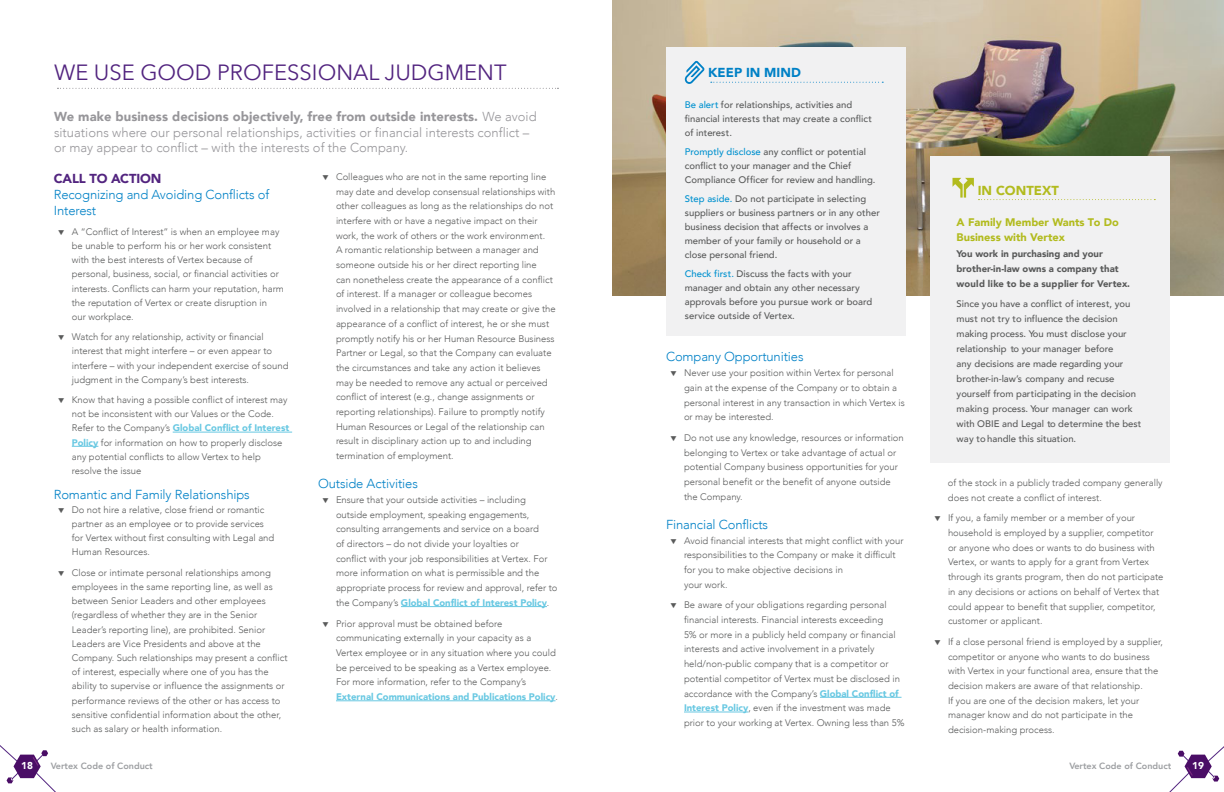
<style>
.page{position:relative;width:1224px;height:792px;background:#fff}
.page>*{position:absolute;margin:0;border:0;box-sizing:border-box;transform-origin:0 0}
.t1{font:22px "Avenir Next";color:#52247f}
.t2{font:300 13px/15.6px "Avenir";color:#97969a}
.t3{font:300 13px/15.6px "Avenir";letter-spacing:-.01em;color:#0081c6}
.t4{font:900 13px "Avenir";letter-spacing:-.01em;color:#52247f}
.t5{font:900 13px "Avenir";color:#0081c6}
.t6{font:900 13px "Avenir";color:#b2bb1e}
.t7{font:900 11px/15px "Avenir";color:#b2bb1e}
.t8{font:900 10px "Avenir";color:#fff}
.t9{font:300 9.5px/14.7px "Avenir";color:#595a5a}
.t10{font:500 9.5px/14px "Avenir";color:#595a5a}
.t11{font:900 9.5px/15px "Avenir";color:#595a5a}
.t12{font:800 9px "Avenir";color:#9d9fa2}
.s1{font-weight:900}
.s2{font-weight:900;color:#68c8e2}
.s3{color:#0091cf}
</style>
<div class="page">
<svg style="left:0;top:745px;width:56px;height:47px"></svg>
<svg style="left:1169px;top:746px;width:55px;height:46px"></svg>
<hr style="left:173px;top:432px;width:119px;height:1px;background:#68c8e2">
<svg style="left:72px;top:446px;width:26px;height:1px"></svg>
<svg style="left:57px;top:88px;width:502px;height:1px"></svg>
<hr style="left:820px;top:697px;width:82px;height:1px;background:#68c8e2">
<hr style="left:684px;top:712px;width:64px;height:1px;background:#68c8e2">
<img style="left:612px;top:0;width:612px;height:296px">
<div style="left:930px;top:156px;width:240px;height:307px;background:#f1f1f2"></div>
<svg style="left:953px;top:178px;width:202px;height:22px"></svg>
<div style="left:666px;top:47px;width:240px;height:289px;background:#f1f1f2"></div>
<svg style="left:711px;top:82px;width:172px;height:1px"></svg>
<svg style="left:685px;top:61px;width:19px;height:23px"></svg>
<hr style="left:401px;top:606px;width:146px;height:1px;background:#68c8e2">
<hr style="left:336px;top:701px;width:220px;height:1px;background:#68c8e2">
<h1 class="t1" style="left:54px;top:53px;width:454px">WE USE GOOD PROFESSIONAL JUDGMENT</h1>
<h2 class="t2" style="left:54px;top:109px;width:484px"><span class="s1">We make business decisions objectively, free from outside interests.</span> We avoid situations where our personal relationships, activities or financial interests conflict – or may appear to conflict – with the interests of the Company.</h2>
<h2 class="t4" style="left:54px;top:168px;width:109px">CALL TO ACTION</h2>
<h2 class="t3" style="left:54px;top:187px;width:217px">Recognizing and Avoiding Conflicts of<br>Interest</h2>
<p class="t9" style="left:72px;top:224px;width:214px;line-height:14.2px;text-indent:-13px">▼ A “Conflict of Interest” is when an employee may be unable to perform his or her work consistent with the best interests of Vertex because of personal, business, social, or financial activities or interests. Conflicts can harm your reputation, harm the reputation of Vertex or create disruption in<br>our workplace.</p>
<p class="t9" style="left:72px;top:330px;width:218px;line-height:14.2px;text-indent:-13px">▼ Watch for any relationship, activity or financial interest that might interfere – or even appear to interfere – with your independent exercise of sound judgment in the Company’s best interests.</p>
<p class="t9" style="left:72px;top:393px;width:219px;line-height:14.2px;text-indent:-13px">▼ Know that having a possible conflict of interest may not be inconsistent with our Values or the Code.<br>Refer to the Company’s <span class="s2">Global Conflict of Interest Policy</span> for information on how to properly disclose any potential conflicts to allow Vertex to help resolve the issue</p>
<h2 class="t3" style="left:54px;top:486px;width:197px">Romantic and Family Relationships</h2>
<p class="t9" style="left:72px;top:503px;width:204px;line-height:14.2px;text-indent:-13px">▼ Do not hire a relative, close friend or romantic partner as an employee or to provide services for Vertex without first consulting with Legal and Human Resources.</p>
<p class="t9" style="left:72px;top:565px;width:217px;line-height:14.2px;text-indent:-13px">▼ Close or intimate personal relationships among employees in the same reporting line, as well as between Senior Leaders and other employees (regardless of whether they are in the Senior Leader’s reporting line), are prohibited. Senior Leaders are Vice Presidents and above at the Company. Such relationships may present a conflict of interest, especially where one of you has the ability to supervise or influence the assignments or performance reviews of the other or has access to sensitive confidential information about the other, such as salary or health information.</p>
<p class="t9" style="left:336px;top:169px;width:221px;text-indent:-13px">▼ Colleagues who are not in the same reporting line may date and develop consensual relationships with other colleagues as long as the relationships do not interfere with or have a negative impact on their work, the work of others or the work environment.<br>A romantic relationship between a manager and someone outside his or her direct reporting line<br>can nonetheless create the appearance of a conflict of interest. If a manager or colleague becomes involved in a relationship that may create or give the appearance of a conflict of interest, he or she must promptly notify his or her Human Resource Business Partner or Legal, so that the Company can evaluate the circumstances and take any action it believes may be needed to remove any actual or perceived conflict of interest (e.g., change assignments or reporting relationships). Failure to promptly notify Human Resources or Legal of the relationship can result in disciplinary action up to and including termination of employment.</p>
<h2 class="t3" style="left:318px;top:476px;width:101px">Outside Activities</h2>
<p class="t9" style="left:336px;top:492px;width:223px;text-indent:-13px">▼ Ensure that your outside activities – including outside employment, speaking engagements, consulting arrangements and service on a board<br>of directors – do not divide your loyalties or<br>conflict with your job responsibilities at Vertex. For more information on what is permissible and the appropriate process for review and approval, refer to the Company’s <span class="s2">Global Conflict of Interest Policy</span>.</p>
<p class="t9" style="left:336px;top:616px;width:224px;text-indent:-13px">▼ Prior approval must be obtained before communicating externally in your capacity as a Vertex employee or in any situation where you could be perceived to be speaking as a Vertex employee.<br>For more information, refer to the Company’s <span class="s2">External Communications and Publications Policy</span>.</p>
<h2 class="t5" style="left:708px;top:62px;width:94px">KEEP IN MIND</h2>
<p class="t10" style="left:685px;top:97px;width:189px"><span class="s3">Be alert</span> for relationships, activities and financial interests that may create a conflict of interest.</p>
<p class="t10" style="left:685px;top:144px;width:192px"><span class="s3">Promptly disclose</span> any conflict or potential conflict to your manager and the Chief<br>Compliance Officer for review and handling.</p>
<p class="t10" style="left:685px;top:191px;width:197px"><span class="s3">Step aside.</span> Do not participate in selecting suppliers or business partners or in any other business decision that affects or involves a member of your family or household or a close personal friend.</p>
<p class="t10" style="left:685px;top:266px;width:189px"><span class="s3">Check first.</span> Discuss the facts with your manager and obtain any other necessary approvals before you pursue work or board service outside of Vertex.</p>
<h2 class="t3" style="left:666px;top:349px;width:139px">Company Opportunities</h2>
<p class="t9" style="left:684px;top:366px;width:222px;text-indent:-13px">▼ Never use your position within Vertex for personal gain at the expense of the Company or to obtain a personal interest in any transaction in which Vertex is or may be interested.</p>
<p class="t9" style="left:684px;top:430px;width:221px;text-indent:-13px">▼ Do not use any knowledge, resources or information belonging to Vertex or take advantage of actual or potential Company business opportunities for your personal benefit or the benefit of anyone outside the Company.</p>
<h2 class="t3" style="left:666px;top:517px;width:104px">Financial Conflicts</h2>
<p class="t9" style="left:684px;top:533px;width:221px;text-indent:-13px">▼ Avoid financial interests that might conflict with your responsibilities to the Company or make it difficult for you to make objective decisions in<br>your work.</p>
<p class="t9" style="left:684px;top:598px;width:222px;text-indent:-13px">▼ Be aware of your obligations regarding personal financial interests. Financial interests exceeding<br>5% or more in a publicly held company or financial interests and active involvement in a privately held/non-public company that is a competitor or potential competitor of Vertex must be disclosed in accordance with the Company’s <span class="s2">Global Conflict of Interest Policy</span>, even if the investment was made prior to your working at Vertex. Owning less than 5%</p>
<h2 class="t6" style="left:978px;top:179px;width:83px">IN CONTEXT</h2>
<p class="t7" style="left:957px;top:214px;width:164px">A Family Member Wants To Do<br>Business with Vertex</p>
<p class="t11" style="left:957px;top:246px;width:175px">You work in purchasing and your brother-in-law owns a company that would like to be a supplier for Vertex.</p>
<p class="t10" style="left:957px;top:296px;width:186px;line-height:15px">Since you have a conflict of interest, you must not try to influence the decision making process. You must disclose your relationship to your manager before<br>any decisions are made regarding your brother-in-law’s company and recuse yourself from participating in the decision making process. Your manager can work with OBIE and Legal to determine the best way to handle this situation.</p>
<p class="t9" style="left:948px;top:475px;width:216px">of the stock in a publicly traded company generally does not create a conflict of interest.</p>
<p class="t9" style="left:948px;top:511px;width:217px;text-indent:-13px">▼ If you, a family member or a member of your household is employed by a supplier, competitor or anyone who does or wants to do business with Vertex, or wants to apply for a grant from Vertex through its grants program, then do not participate in any decisions or actions on behalf of Vertex that could appear to benefit that supplier, competitor, customer or applicant.</p>
<p class="t9" style="left:948px;top:634px;width:216px;text-indent:-13px">▼ If a close personal friend is employed by a supplier, competitor or anyone who wants to do business with Vertex in your functional area, ensure that the decision makers are aware of that relationship.<br>If you are one of the decision makers, let your manager know and do not participate in the decision-making process.</p>
<p class="t8" style="left:21px;top:757px;width:13px">18</p>
<p class="t12" style="left:51px;top:759px;width:103px">Vertex Code of Conduct</p>
<p class="t12" style="left:1069px;top:759px;width:103px">Vertex Code of Conduct</p>
<p class="t8" style="left:1192px;top:757px;width:13px">19</p>
</div>
